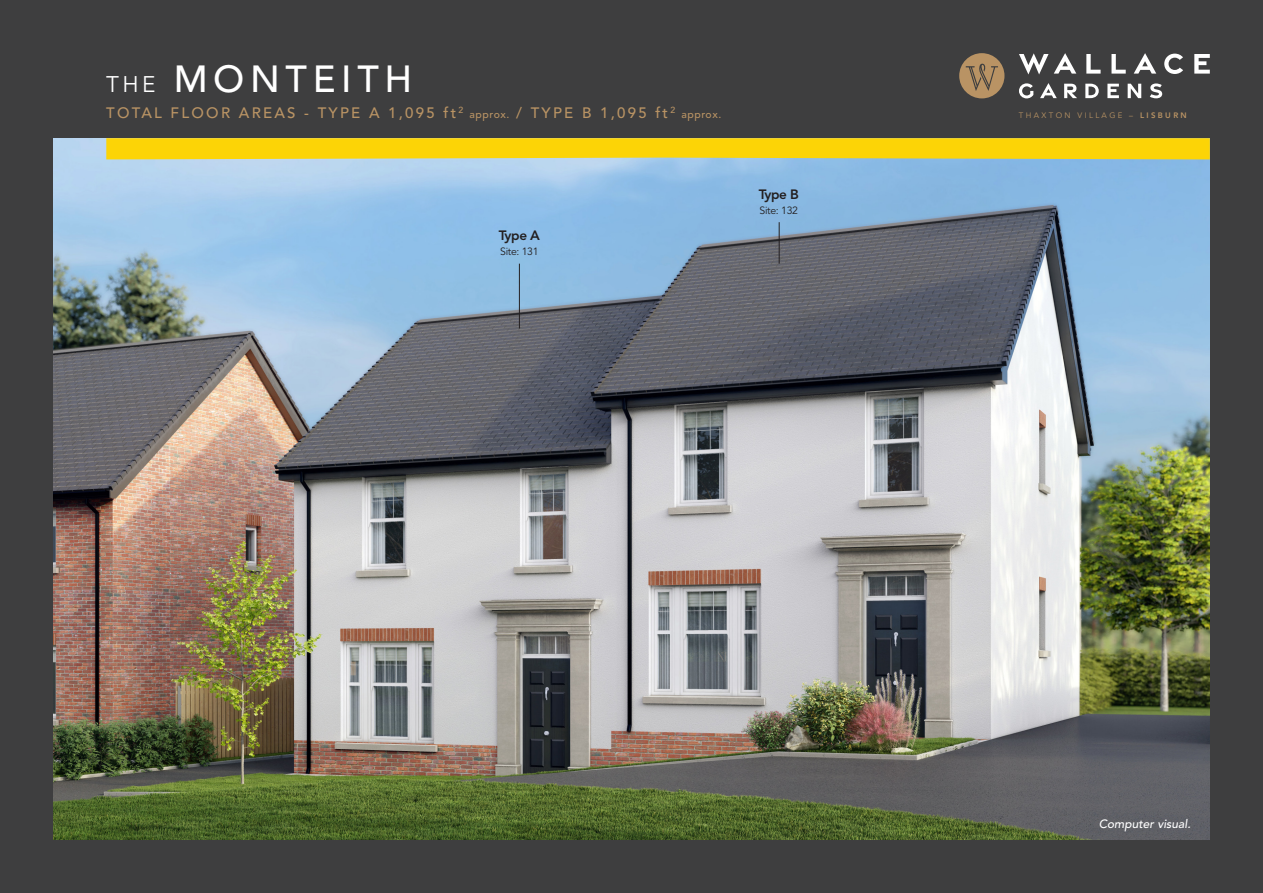
<style>
.page{position:relative;width:1263px;height:893px;background:#3e3e3f}
.page>*{position:absolute;margin:0;border:0;box-sizing:border-box;transform-origin:0 0}
.t1{font:500 37.5px "Avenir LT Std";letter-spacing:.15em;color:#fff}
.t2{font:500 15px "Avenir LT Std";letter-spacing:.15em;color:#b99364}
.t3{font:800 13.5px "Avenir LT Std";letter-spacing:-.03em;color:#231f20}
.t4{font:italic 500 12px "Avenir LT Std";color:#fff}
.t5{font:10.5px "Avenir LT Std";letter-spacing:-.03em;color:#231f20}
.t6{font:500 10.5px "Avenir LT Std";letter-spacing:.05em;color:#b99364}
.t7{font:7.8px "Avenir LT Std";letter-spacing:.3em;color:#b99364}
.s1{font-weight:400;font-size:22.5px}
.s2{font-size:10.5px}
.s3{font-weight:800}
</style>
<div class="page">
<img style="left:53px;top:138px;width:1157px;height:702px">
<svg style="left:106px;top:138px;width:1104px;height:21px;background:#f9d30d"></svg>
<svg style="left:1019px;top:53px;width:29px;height:21px"></svg>
<svg style="left:1054px;top:53px;width:22px;height:21px"></svg>
<svg style="left:1086px;top:54px;width:14px;height:20px"></svg>
<svg style="left:1111px;top:54px;width:15px;height:20px"></svg>
<svg style="left:1134px;top:53px;width:22px;height:21px"></svg>
<svg style="left:1164px;top:54px;width:19px;height:20px"></svg>
<svg style="left:1194px;top:54px;width:16px;height:20px"></svg>
<svg style="left:1019px;top:83px;width:14px;height:15px"></svg>
<svg style="left:1040px;top:83px;width:17px;height:15px"></svg>
<svg style="left:1064px;top:84px;width:13px;height:14px"></svg>
<svg style="left:1085px;top:84px;width:14px;height:14px"></svg>
<svg style="left:1107px;top:84px;width:12px;height:14px"></svg>
<svg style="left:1128px;top:84px;width:13px;height:14px"></svg>
<svg style="left:1150px;top:83px;width:12px;height:15px"></svg>
<svg style="left:959px;top:53px;width:45px;height:45px"></svg>
<hr style="left:519px;top:264px;width:1px;height:64px;background:#231f20">
<hr style="left:779px;top:222px;width:1px;height:42px;background:#231f20">
<p class="t1" style="left:106px;top:57px;width:307px"><span class="s1">THE</span> MONTEITH</p>
<p class="t2" style="left:106px;top:104px;width:570px">TOTAL FLOOR AREAS - TYPE A 1,095 ft<sup>2</sup> <span class="s2">approx.</span> / TYPE B 1,095 ft<sup>2</sup></p>
<p class="t6" style="left:681px;top:108px;width:41px">approx.</p>
<p class="t3" style="left:499px;top:227px;width:43px">Type A</p>
<p class="t5" style="left:500px;top:245px;width:40px">Site: 131</p>
<p class="t3" style="left:759px;top:186px;width:42px">Type B</p>
<p class="t5" style="left:759px;top:204px;width:40px">Site: 132</p>
<p class="t7" style="left:1019px;top:110px;width:169px">THAXTON VILLAGE – <span class="s3">LISBURN</span></p>
<p class="t4" style="left:1099px;top:816px;width:94px">Computer visual.</p>
</div>
